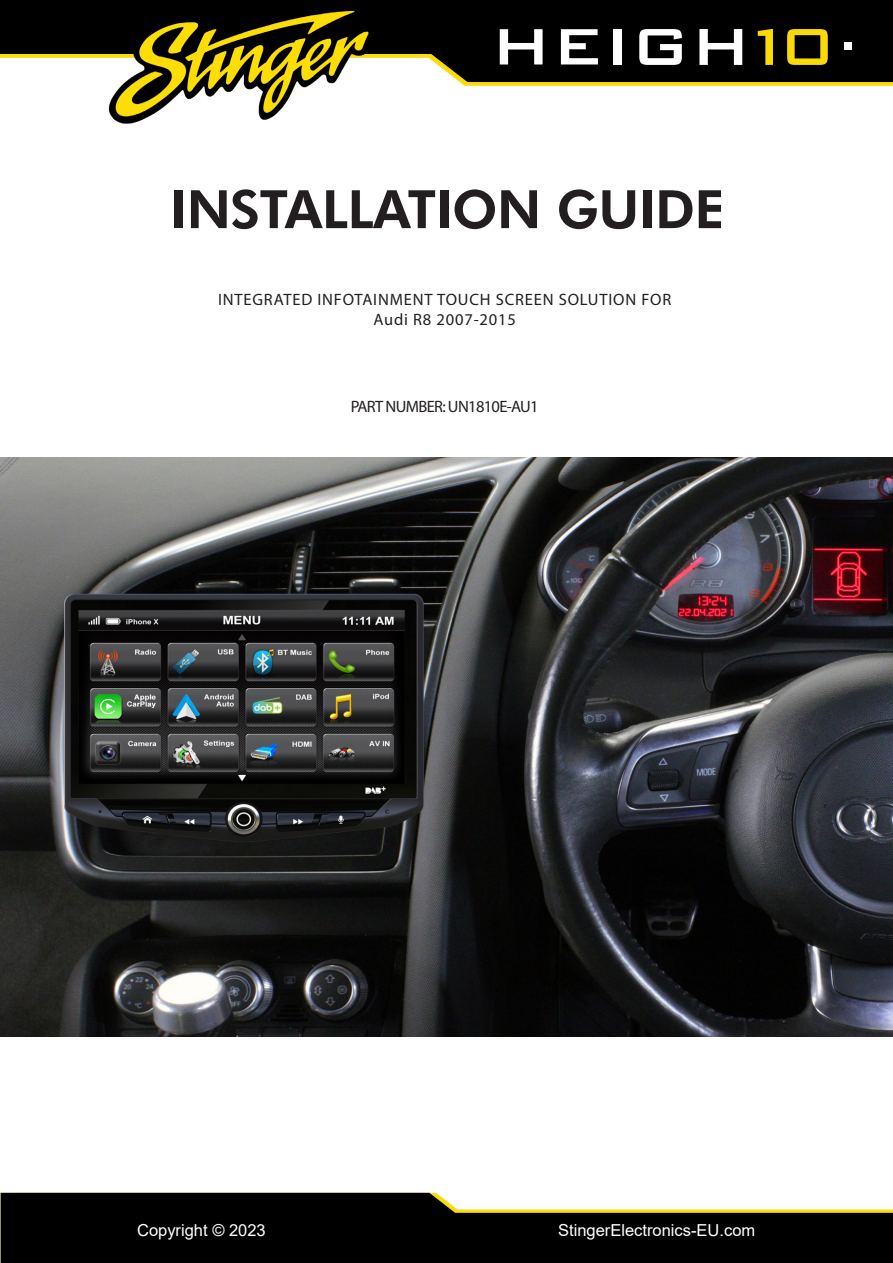
<style>
.page{position:relative;width:893px;height:1263px;background:#fff}
.page>*{position:absolute;margin:0;border:0;box-sizing:border-box;transform-origin:0 0}
.Body_text{font:800 52.95px "Futura BT";letter-spacing:-.01em;color:#231f20}
.Body_text-2{font:16.5px "Myriad Pro";letter-spacing:.05em;color:#231f20}
.Body_text-3{font:16.5px "Arial";color:#fff}
.Body_text-4{font:16.5px "Myriad Pro";letter-spacing:-.04em;color:#231f20}
</style>
<div class="page">
<svg style="left:1px;top:1193px;width:892px;height:70px;background:#24231f"></svg>
<svg style="left:460px;top:82px;width:433px;height:4px;background:#f8da13"></svg>
<svg style="left:0;top:0;width:893px;height:82px;background:#1d1d19"></svg>
<svg style="left:500px;top:29px;width:43px;height:35px"></svg>
<svg style="left:561px;top:29px;width:37px;height:35px"></svg>
<div style="left:613px;top:29px;width:9px;height:35px;background:#fff"></div>
<svg style="left:639px;top:29px;width:43px;height:35px"></svg>
<svg style="left:699px;top:29px;width:43px;height:35px"></svg>
<svg style="left:758px;top:29px;width:15px;height:35px"></svg>
<svg style="left:787px;top:29px;width:41px;height:35px"></svg>
<div style="left:844px;top:42px;width:7px;height:7px;background:#fff"></div>
<img style="left:105px;top:2px;width:273px;height:122px">
<img style="left:0;top:457px;width:893px;height:579px">
<p class="Body_text" style="left:170px;top:177px;width:556px">INSTALLATION GUIDE</p>
<p class="Body_text-2" style="left:218px;top:289px;width:455px">INTEGRATED INFOTAINMENT TOUCH SCREEN SOLUTION FOR</p>
<p class="Body_text-2" style="left:373px;top:309px;width:144px">Audi R8 2007-2015</p>
<p class="Body_text-4" style="left:351px;top:396px;width:189px">PART NUMBER: UN1810E-AU1</p>
<p class="Body_text-3" style="left:137px;top:1219px;width:130px">Copyright © 2023</p>
<p class="Body_text-3" style="left:558px;top:1219px;width:199px">StingerElectronics-EU.com</p>
</div>
